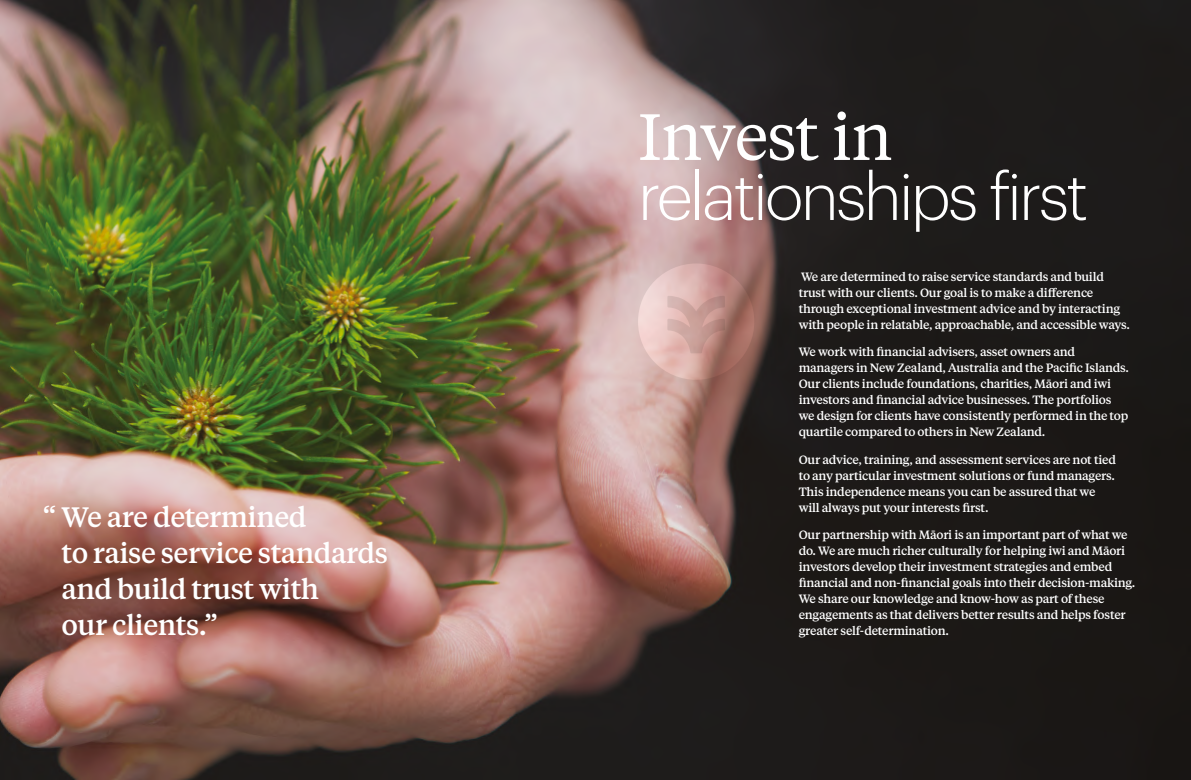
<style>
.page{position:relative;width:1191px;height:780px;background:#fff}
.page>*{position:absolute;margin:0;border:0;box-sizing:border-box;transform-origin:0 0}
.t1{font:300 65px "Graphik";letter-spacing:-.04em;color:#fff}
.t2{font:65px "Tiempos Text";letter-spacing:-.02em;color:#fff}
.t3{font:500 28px/36px "Tiempos Text";letter-spacing:-.02em;color:#fff}
.t4{font:500 12px/16px "Tiempos Text";letter-spacing:-.02em;color:#fff}
</style>
<div class="page">
<img style="left:0;top:0;width:1191px;height:780px">
<svg style="left:638px;top:263px;width:116px;height:117px;background:#c79d97"></svg>
<h2 class="t3" style="left:62px;top:499px;width:328px;text-indent:-19px">“ We are determined<br>to raise service standards and build trust with<br>our clients.”</h2>
<h1 class="t2" style="left:638px;top:98px;width:256px">Invest in</h1>
<h1 class="t1" style="left:638px;top:149px;width:452px">relationships first</h1>
<p class="t4" style="left:798px;top:268px;width:333px">We are determined to raise service standards and build trust with our clients. Our goal is to make a difference through exceptional investment advice and by interacting with people in relatable, approachable, and accessible ways.</p>
<p class="t4" style="left:798px;top:344px;width:332px">We work with financial advisers, asset owners and managers in New Zealand, Australia and the Pacific Islands.<br>Our clients include foundations, charities, Māori and iwi investors and financial advice businesses. The portfolios we design for clients have consistently performed in the top quartile compared to others in New Zealand.</p>
<p class="t4" style="left:798px;top:451px;width:319px">Our advice, training, and assessment services are not tied to any particular investment solutions or fund managers.<br>This independence means you can be assured that we will always put your interests first.</p>
<p class="t4" style="left:798px;top:526px;width:338px">Our partnership with Māori is an important part of what we do. We are much richer culturally for helping iwi and Māori investors develop their investment strategies and embed financial and non-financial goals into their decision-making.<br>We share our knowledge and know-how as part of these engagements as that delivers better results and helps foster greater self-determination.</p>
</div>
